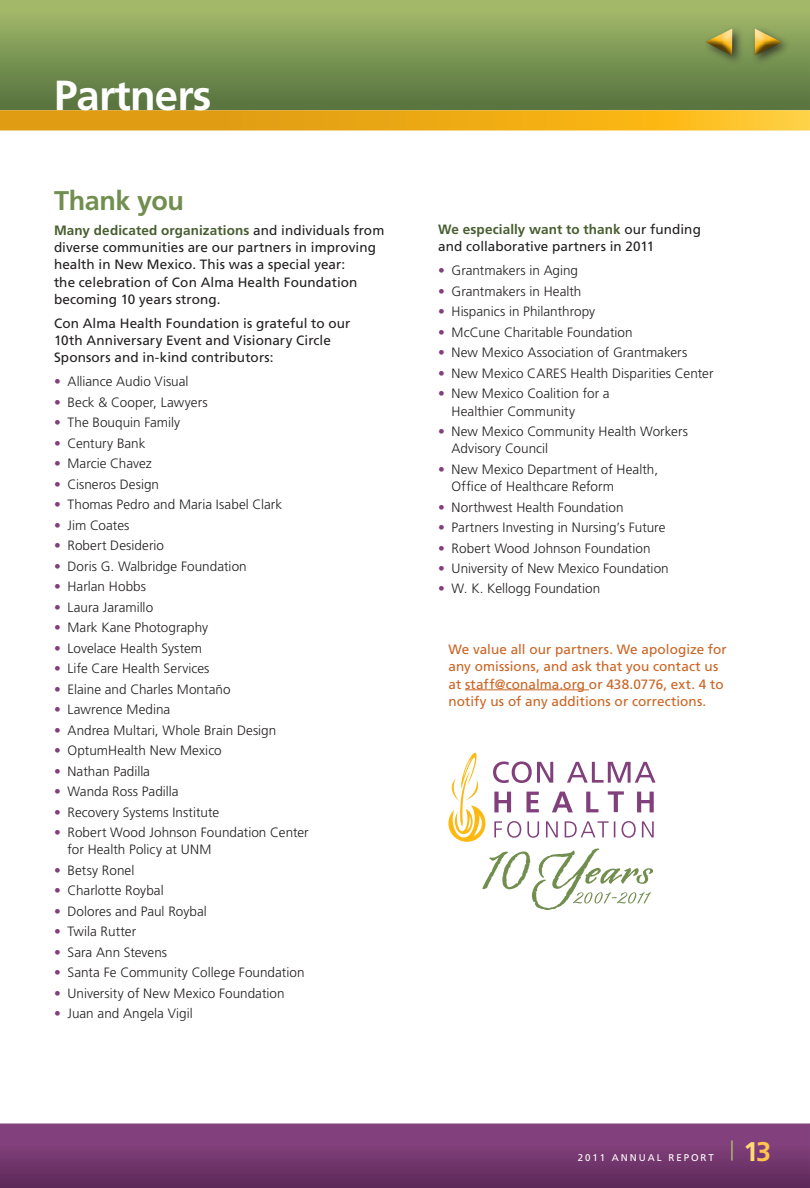
<style>
.page{position:relative;width:810px;height:1188px;background:#fff}
.page>*{position:absolute;margin:0;border:0;box-sizing:border-box;transform-origin:0 0}
.t1{font:700 42px "Frutiger";letter-spacing:-.02em;color:#fff}
.t2{font:700 27px "Frutiger";letter-spacing:-.015em;color:#718e4f}
.t3{font:700 27px "Frutiger";color:#ffdc76}
.t4{font:300 13.5px/17.2px "Frutiger";letter-spacing:.005em;color:#221f1f}
.t5{font:13.5px/17.2px "Frutiger";letter-spacing:.005em;color:#221f1f}
.t6{font:13.5px/17.2px "Frutiger";letter-spacing:.005em;color:#ca6322}
.t7{font:9.75px "Frutiger";letter-spacing:.2em;color:#fff}
.s1{font-weight:700;color:#485f31}
.s2{font-weight:400;color:#81407b}
.s3{color:#fec44d}
</style>
<div class="page">
<img style="left:0;top:1124px;width:810px;height:64px">
<img style="left:0;top:0;width:810px;height:130px">
<hr style="left:465px;top:690px;width:124px;height:1px;background:#ca6322">
<svg style="left:482px;top:848px;width:171px;height:62px"></svg>
<svg style="left:448px;top:752px;width:38px;height:90px"></svg>
<svg style="left:494px;top:821px;width:160px;height:17px"></svg>
<svg style="left:494px;top:791px;width:160px;height:21px"></svg>
<svg style="left:493px;top:761px;width:163px;height:22px"></svg>
<hr style="left:731px;top:1140px;width:2px;height:21px;background:#a3b86a">
<div style="left:750px;top:25px;width:43px;height:41px;background:#221f1f;opacity:.75"></div>
<svg style="left:746px;top:20px;width:44px;height:14px"></svg>
<svg style="left:746px;top:34px;width:45px;height:30px"></svg>
<div style="left:702px;top:25px;width:42px;height:41px;background:#221f1f;opacity:.75"></div>
<svg style="left:697px;top:20px;width:44px;height:14px"></svg>
<svg style="left:696px;top:34px;width:45px;height:30px"></svg>
<h1 class="t1" style="left:54px;top:77px;width:159px">Partners</h1>
<h2 class="t2" style="left:54px;top:189px;width:131px">Thank you</h2>
<p class="t5" style="left:54px;top:221px;width:332px"><span class="s1">Many dedicated organizations</span> and individuals from diverse communities are our partners in improving health in New Mexico. This was a special year:<br>the celebration of Con Alma Health Foundation becoming 10 years strong.</p>
<p class="t5" style="left:54px;top:314px;width:298px">Con Alma Health Foundation is grateful to our<br>10th Anniversary Event and Visionary Circle<br>Sponsors and in-kind contributors:</p>
<p class="t4" style="left:54px;top:374px;width:136px"><span class="s2">•</span> Alliance Audio Visual</p>
<p class="t4" style="left:54px;top:394px;width:155px"><span class="s2">•</span> Beck &amp; Cooper, Lawyers</p>
<p class="t4" style="left:54px;top:415px;width:128px"><span class="s2">•</span> The Bouquin Family</p>
<p class="t4" style="left:54px;top:435px;width:93px"><span class="s2">•</span> Century Bank</p>
<p class="t4" style="left:54px;top:456px;width:99px"><span class="s2">•</span> Marcie Chavez</p>
<p class="t4" style="left:54px;top:476px;width:107px"><span class="s2">•</span> Cisneros Design</p>
<p class="t4" style="left:54px;top:497px;width:230px"><span class="s2">•</span> Thomas Pedro and Maria Isabel Clark</p>
<p class="t4" style="left:54px;top:517px;width:77px"><span class="s2">•</span> Jim Coates</p>
<p class="t4" style="left:54px;top:538px;width:112px"><span class="s2">•</span> Robert Desiderio</p>
<p class="t4" style="left:54px;top:558px;width:194px"><span class="s2">•</span> Doris G. Walbridge Foundation</p>
<p class="t4" style="left:54px;top:579px;width:94px"><span class="s2">•</span> Harlan Hobbs</p>
<p class="t4" style="left:54px;top:599px;width:101px"><span class="s2">•</span> Laura Jaramillo</p>
<p class="t4" style="left:54px;top:620px;width:156px"><span class="s2">•</span> Mark Kane Photography</p>
<p class="t4" style="left:54px;top:640px;width:150px"><span class="s2">•</span> Lovelace Health System</p>
<p class="t4" style="left:54px;top:661px;width:157px"><span class="s2">•</span> Life Care Health Services</p>
<p class="t4" style="left:54px;top:681px;width:178px"><span class="s2">•</span> Elaine and Charles Montaño</p>
<p class="t4" style="left:54px;top:702px;width:118px"><span class="s2">•</span> Lawrence Medina</p>
<p class="t4" style="left:54px;top:722px;width:224px"><span class="s2">•</span> Andrea Multari, Whole Brain Design</p>
<p class="t4" style="left:54px;top:743px;width:169px"><span class="s2">•</span> OptumHealth New Mexico</p>
<p class="t4" style="left:54px;top:763px;width:98px"><span class="s2">•</span> Nathan Padilla</p>
<p class="t4" style="left:54px;top:784px;width:126px"><span class="s2">•</span> Wanda Ross Padilla</p>
<p class="t4" style="left:54px;top:804px;width:167px"><span class="s2">•</span> Recovery Systems Institute</p>
<p class="t4" style="left:68px;top:825px;width:243px;text-indent:-14px"><span class="s2">•</span> Robert Wood Johnson Foundation Center for Health Policy at UNM</p>
<p class="t4" style="left:54px;top:862px;width:82px"><span class="s2">•</span> Betsy Ronel</p>
<p class="t4" style="left:54px;top:883px;width:111px"><span class="s2">•</span> Charlotte Roybal</p>
<p class="t4" style="left:54px;top:903px;width:154px"><span class="s2">•</span> Dolores and Paul Roybal</p>
<p class="t4" style="left:54px;top:924px;width:84px"><span class="s2">•</span> Twila Rutter</p>
<p class="t4" style="left:54px;top:944px;width:115px"><span class="s2">•</span> Sara Ann Stevens</p>
<p class="t4" style="left:54px;top:965px;width:252px"><span class="s2">•</span> Santa Fe Community College Foundation</p>
<p class="t4" style="left:54px;top:985px;width:232px"><span class="s2">•</span> University of New Mexico Foundation</p>
<p class="t4" style="left:54px;top:1006px;width:140px"><span class="s2">•</span> Juan and Angela Vigil</p>
<p class="t5" style="left:438px;top:221px;width:264px"><span class="s1">We especially want to thank</span> our funding and collaborative partners in 2011</p>
<p class="t4" style="left:438px;top:263px;width:142px"><span class="s2">•</span> Grantmakers in Aging</p>
<p class="t4" style="left:438px;top:283px;width:145px"><span class="s2">•</span> Grantmakers in Health</p>
<p class="t4" style="left:438px;top:304px;width:159px"><span class="s2">•</span> Hispanics in Philanthropy</p>
<p class="t4" style="left:438px;top:324px;width:196px"><span class="s2">•</span> McCune Charitable Foundation</p>
<p class="t4" style="left:438px;top:345px;width:251px"><span class="s2">•</span> New Mexico Association of Grantmakers</p>
<p class="t4" style="left:438px;top:365px;width:277px"><span class="s2">•</span> New Mexico CARES Health Disparities Center</p>
<p class="t4" style="left:452px;top:386px;width:160px;text-indent:-14px"><span class="s2">•</span> New Mexico Coalition for a<br>Healthier Community</p>
<p class="t4" style="left:452px;top:424px;width:238px;text-indent:-14px"><span class="s2">•</span> New Mexico Community Health Workers<br>Advisory Council</p>
<p class="t4" style="left:452px;top:461px;width:208px;text-indent:-14px"><span class="s2">•</span> New Mexico Department of Health,<br>Office of Healthcare Reform</p>
<p class="t4" style="left:438px;top:499px;width:187px"><span class="s2">•</span> Northwest Health Foundation</p>
<p class="t4" style="left:438px;top:520px;width:229px"><span class="s2">•</span> Partners Investing in Nursing’s Future</p>
<p class="t4" style="left:438px;top:540px;width:214px"><span class="s2">•</span> Robert Wood Johnson Foundation</p>
<p class="t4" style="left:438px;top:561px;width:232px"><span class="s2">•</span> University of New Mexico Foundation</p>
<p class="t4" style="left:438px;top:581px;width:164px"><span class="s2">•</span> W. K. Kellogg Foundation</p>
<p class="t6" style="left:448px;top:641px;width:280px">We value all our partners. We apologize for any omissions, and ask that you contact us at staff@conalma.org or 438.0776, ext. 4 to notify us of any additions or corrections.</p>
<p class="t7" style="left:578px;top:1152px;width:137px">2011 ANNUAL REPORT</p>
<h2 class="t3" style="left:744px;top:1140px;width:29px">1<span class="s3">3</span></h2>
</div>
